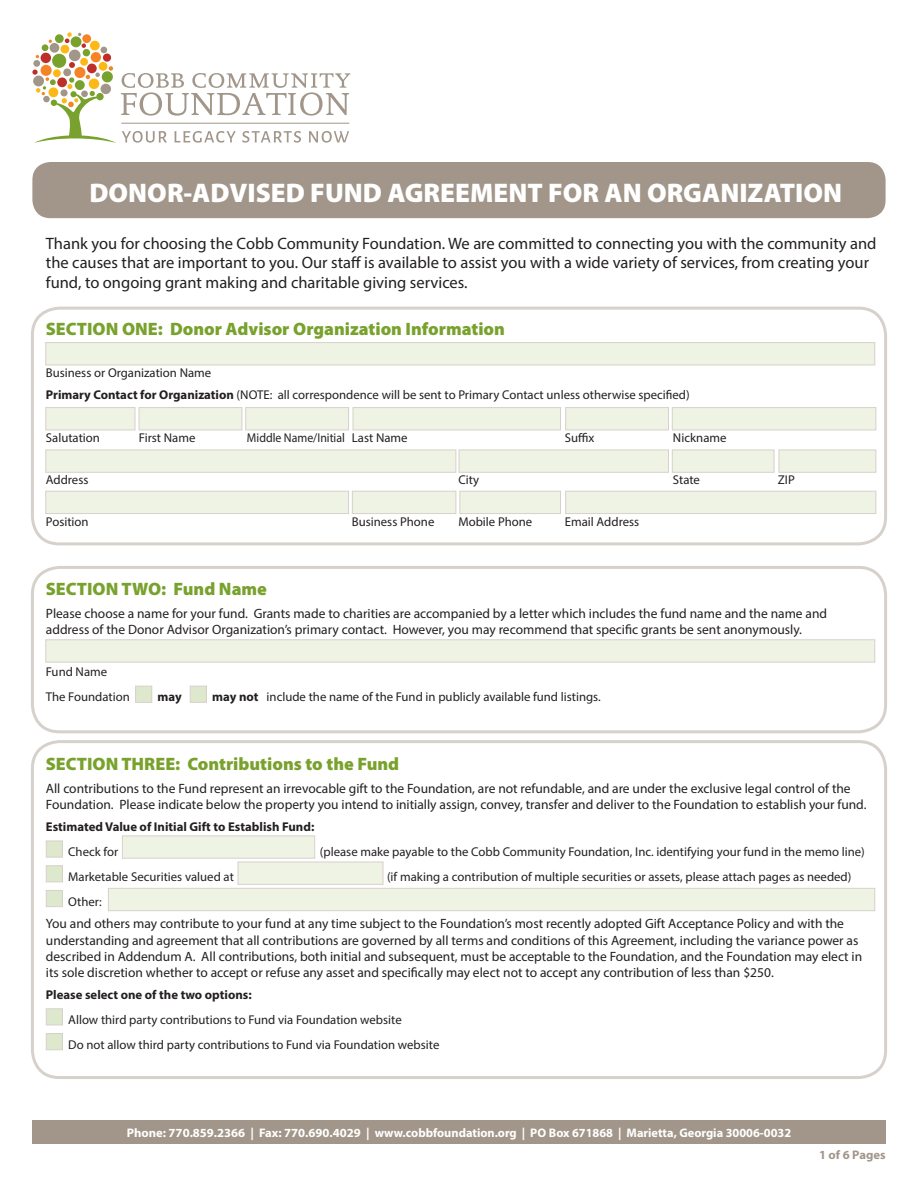
<style>
.page{position:relative;width:918px;height:1188px;background:#fff}
.page>*{position:absolute;margin:0;border:0;box-sizing:border-box;transform-origin:0 0}
.t1{font:900 27px "Myriad Pro";color:#fff}
.Subheading{font:900 18px "Myriad Pro";color:#78a22d}
.t2{font:16.5px/19.8px "Myriad Pro";color:#231f20}
.Italics{font:13.5px/16.2px "Myriad Pro";color:#231f20}
.Questions{font:12.75px "Myriad Pro";color:#231f20}
.Questions-2{font:700 12.75px "Myriad Pro";color:#231f20}
.Questions-3{font:12.75px "Myriad Pro";color:#231f20;scale:.93 1}
.t3{font:700 12.45px "Myriad Pro";color:#fff}
.t4{font:700 12.45px "Myriad Pro";color:#a19689}
.s1{font-weight:700}
</style>
<div class="page">
<div style="left:32px;top:1120px;width:854px;height:24px;background:#a19689"></div>
<div style="left:32px;top:162px;width:854px;height:56px;background:#a19689;border-radius:18px"></div>
<div style="left:31px;top:307px;width:856px;height:238px;border:3px solid #d7d1cc;border-radius:27px"></div>
<div style="left:31px;top:566px;width:856px;height:167px;border:3px solid #d7d1cc;border-radius:27px"></div>
<div style="left:31px;top:740px;width:856px;height:339px;border:3px solid #d7d1cc;border-radius:27px"></div>
<div style="left:135px;top:686px;width:17px;height:17px;background:#dee8cc;border:1px solid #d7d1cc"></div>
<div style="left:190px;top:686px;width:17px;height:17px;background:#dee8cc;border:1px solid #d7d1cc"></div>
<div style="left:46px;top:841px;width:17px;height:17px;background:#dee8cc;border:1px solid #d7d1cc"></div>
<div style="left:46px;top:865px;width:17px;height:17px;background:#dee8cc;border:1px solid #d7d1cc"></div>
<div style="left:46px;top:890px;width:17px;height:17px;background:#dee8cc;border:1px solid #d7d1cc"></div>
<div style="left:46px;top:1008px;width:17px;height:17px;background:#dee8cc;border:1px solid #d7d1cc"></div>
<div style="left:46px;top:1033px;width:17px;height:17px;background:#dee8cc;border:1px solid #d7d1cc"></div>
<svg style="left:32px;top:32px;width:318px;height:111px"></svg>
<div style="left:45px;top:639px;width:830px;height:24px;background:#eef3e3;border:1px solid #d7d1cc"></div>
<div style="left:108px;top:888px;width:767px;height:23px;background:#eef3e3;border:1px solid #d7d1cc"></div>
<div style="left:45px;top:407px;width:90px;height:23px;background:#eef3e3;border:1px solid #d7d1cc"></div>
<div style="left:139px;top:407px;width:103px;height:23px;background:#eef3e3;border:1px solid #d7d1cc"></div>
<div style="left:245px;top:407px;width:104px;height:23px;background:#eef3e3;border:1px solid #d7d1cc"></div>
<div style="left:353px;top:407px;width:208px;height:23px;background:#eef3e3;border:1px solid #d7d1cc"></div>
<div style="left:45px;top:450px;width:411px;height:23px;background:#eef3e3;border:1px solid #d7d1cc"></div>
<div style="left:45px;top:491px;width:304px;height:23px;background:#eef3e3;border:1px solid #d7d1cc"></div>
<div style="left:352px;top:491px;width:104px;height:23px;background:#eef3e3;border:1px solid #d7d1cc"></div>
<div style="left:459px;top:491px;width:102px;height:23px;background:#eef3e3;border:1px solid #d7d1cc"></div>
<div style="left:565px;top:491px;width:311px;height:23px;background:#eef3e3;border:1px solid #d7d1cc"></div>
<div style="left:459px;top:450px;width:210px;height:23px;background:#eef3e3;border:1px solid #d7d1cc"></div>
<div style="left:672px;top:450px;width:102px;height:23px;background:#eef3e3;border:1px solid #d7d1cc"></div>
<div style="left:779px;top:450px;width:97px;height:23px;background:#eef3e3;border:1px solid #d7d1cc"></div>
<div style="left:565px;top:407px;width:104px;height:23px;background:#eef3e3;border:1px solid #d7d1cc"></div>
<div style="left:672px;top:407px;width:204px;height:23px;background:#eef3e3;border:1px solid #d7d1cc"></div>
<div style="left:45px;top:342px;width:830px;height:23px;background:#eef3e3;border:1px solid #d7d1cc"></div>
<div style="left:122px;top:836px;width:193px;height:23px;background:#eef3e3;border:1px solid #d7d1cc"></div>
<div style="left:238px;top:862px;width:145px;height:23px;background:#eef3e3;border:1px solid #d7d1cc"></div>
<p class="t1" style="left:89px;top:175px;width:754px">DONOR-ADVISED FUND AGREEMENT FOR AN ORGANIZATION</p>
<p class="t2" style="left:46px;top:233px;width:832px">Thank you for choosing the Cobb Community Foundation. We are committed to connecting you with the community and the causes that are important to you. Our staff is available to assist you with a wide variety of services, from creating your fund, to ongoing grant making and charitable giving services.</p>
<p class="Subheading" style="left:46px;top:317px;width:461px">SECTION ONE: Donor Advisor Organization Information</p>
<p class="Questions" style="left:46px;top:365px;width:167px">Business or Organization Name</p>
<p class="Questions" style="left:46px;top:387px;width:645px"><span class="s1">Primary Contact for Organization</span> (NOTE: all correspondence will be sent to Primary Contact unless otherwise specified)</p>
<p class="Questions" style="left:46px;top:429px;width:56px">Salutation</p>
<p class="Questions" style="left:139px;top:429px;width:58px">First Name</p>
<p class="Questions-3" style="left:247px;top:429px;width:174px">Middle Name/Initial Last Name</p>
<p class="Questions" style="left:565px;top:429px;width:31px">Suffix</p>
<p class="Questions" style="left:673px;top:429px;width:55px">Nickname</p>
<p class="Questions" style="left:46px;top:472px;width:44px">Address</p>
<p class="Questions" style="left:458px;top:472px;width:22px">City</p>
<p class="Questions" style="left:673px;top:472px;width:29px">State</p>
<p class="Questions" style="left:778px;top:472px;width:18px">ZIP</p>
<p class="Questions" style="left:46px;top:514px;width:44px">Position</p>
<p class="Questions" style="left:352px;top:514px;width:84px">Business Phone</p>
<p class="Questions" style="left:458px;top:514px;width:75px">Mobile Phone</p>
<p class="Questions" style="left:565px;top:514px;width:76px">Email Address</p>
<p class="Subheading" style="left:46px;top:577px;width:223px">SECTION TWO: Fund Name</p>
<p class="Italics" style="left:46px;top:605px;width:783px">Please choose a name for your fund. Grants made to charities are accompanied by a letter which includes the fund name and the name and address of the Donor Advisor Organization’s primary contact. However, you may recommend that specific grants be sent anonymously.</p>
<p class="Questions" style="left:46px;top:664px;width:63px">Fund Name</p>
<p class="Questions" style="left:46px;top:689px;width:85px">The Foundation</p>
<p class="Questions-2" style="left:158px;top:689px;width:26px">may</p>
<p class="Questions" style="left:212px;top:689px;width:390px"><span class="s1">may not</span> include the name of the Fund in publicly available fund listings.</p>
<p class="Subheading" style="left:46px;top:752px;width:355px">SECTION THREE: Contributions to the Fund</p>
<p class="Italics" style="left:46px;top:780px;width:822px">All contributions to the Fund represent an irrevocable gift to the Foundation, are not refundable, and are under the exclusive legal control of the<br>Foundation. Please indicate below the property you intend to initially assign, convey, transfer and deliver to the Foundation to establish your fund.</p>
<p class="Questions-2" style="left:46px;top:819px;width:270px">Estimated Value of Initial Gift to Establish Fund:</p>
<p class="Questions" style="left:68px;top:844px;width:51px">Check for</p>
<p class="Questions" style="left:320px;top:844px;width:546px">(please make payable to the Cobb Community Foundation, Inc. identifying your fund in the memo line)</p>
<p class="Questions" style="left:68px;top:869px;width:167px">Marketable Securities valued at</p>
<p class="Questions" style="left:387px;top:869px;width:466px">(if making a contribution of multiple securities or assets, please attach pages as needed)</p>
<p class="Questions" style="left:68px;top:893px;width:35px">Other:</p>
<p class="Italics" style="left:46px;top:916px;width:818px">You and others may contribute to your fund at any time subject to the Foundation’s most recently adopted Gift Acceptance Policy and with the understanding and agreement that all contributions are governed by all terms and conditions of this Agreement, including the variance power as described in Addendum A. All contributions, both initial and subsequent, must be acceptable to the Foundation, and the Foundation may elect in its sole discretion whether to accept or refuse any asset and specifically may elect not to accept any contribution of less than $250.</p>
<p class="Questions-2" style="left:46px;top:987px;width:207px">Please select one of the two options:</p>
<p class="Questions" style="left:68px;top:1012px;width:335px">Allow third party contributions to Fund via Foundation website</p>
<p class="Questions" style="left:68px;top:1036px;width:373px">Do not allow third party contributions to Fund via Foundation website</p>
<p class="t3" style="left:127px;top:1124px;width:666px">Phone: 770.859.2366 | Fax: 770.690.4029 | www.cobbfoundation.org | PO Box 671868 | Marietta, Georgia 30006-0032</p>
<p class="t4" style="left:819px;top:1147px;width:68px">1 of 6 Pages</p>
</div>
